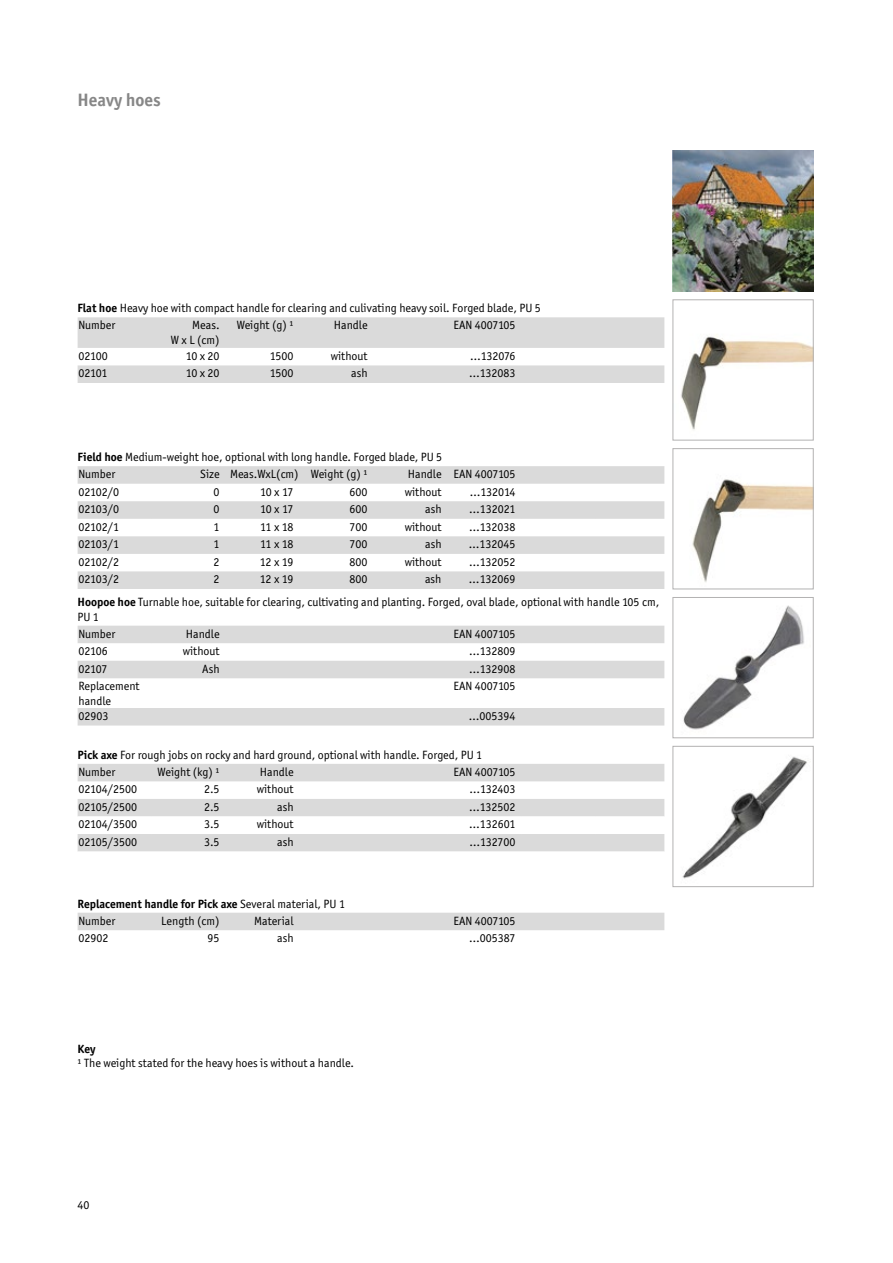
<style>
.page{position:relative;width:893px;height:1263px;background:#fff}
.page>*{position:absolute;margin:0;border:0;box-sizing:border-box;transform-origin:0 0}
.t1{font:700 18px "Officina Sans ITC Std";color:#878787}
.t2{font:12px/17px "Officina Sans ITC Std";color:#000}
.t3{font:700 12px/17px "Officina Sans ITC Std";color:#000}
.s1{font-weight:700}
.s2{font-weight:400}
</style>
<div class="page">
<img style="left:673px;top:151px;width:140px;height:140px">
<svg style="left:78px;top:317px;width:586px;height:66px"></svg>
<img style="left:681px;top:334px;width:130px;height:96px">
<div style="left:673px;top:300px;width:140px;height:140px;border:1px solid #b3b2b2"></div>
<svg style="left:78px;top:466px;width:586px;height:123px;fill:#dadada"></svg>
<img style="left:692px;top:479px;width:119px;height:103px">
<div style="left:673px;top:448px;width:140px;height:141px;border:1px solid #b3b2b2"></div>
<svg style="left:78px;top:626px;width:586px;height:99px;fill:#dadada"></svg>
<img style="left:683px;top:605px;width:121px;height:125px">
<div style="left:673px;top:597px;width:140px;height:141px;border:1px solid #b3b2b2"></div>
<svg style="left:78px;top:764px;width:586px;height:52px;fill:#dadada"></svg>
<div style="left:78px;top:834px;width:586px;height:18px;background:#dadada"></div>
<img style="left:682px;top:756px;width:125px;height:123px">
<div style="left:673px;top:746px;width:140px;height:141px;border:1px solid #b3b2b2"></div>
<div style="left:78px;top:913px;width:586px;height:17px;background:#dadada"></div>
<h1 class="t1" style="left:78px;top:89px;width:85px">Heavy hoes</h1>
<p class="t2" style="left:78px;top:300px;width:465px"><span class="s1">Flat hoe</span> Heavy hoe with compact handle for clearing and culivating heavy soil. Forged blade, PU 5<br>Number</p>
<p class="t2" style="left:171px;top:318px;width:50px;line-height:14.4px;text-align:right">Meas.<br>W x L (cm)</p>
<p class="t2" style="left:237px;top:317px;width:58px">Weight (g) ¹</p>
<p class="t2" style="left:334px;top:317px;width:35px">Handle</p>
<p class="t2" style="left:453px;top:317px;width:64px">EAN 4007105</p>
<p class="t2" style="left:78px;top:347px;width:31px">02100</p>
<p class="t2" style="left:186px;top:347px;width:35px">10 x 20</p>
<p class="t2" style="left:270px;top:347px;width:25px">1500</p>
<p class="t2" style="left:331px;top:347px;width:38px">without</p>
<p class="t2" style="left:470px;top:347px;width:47px">…132076</p>
<p class="t2" style="left:78px;top:365px;width:31px">02101</p>
<p class="t2" style="left:186px;top:365px;width:35px">10 x 20</p>
<p class="t2" style="left:270px;top:365px;width:25px">1500</p>
<p class="t2" style="left:351px;top:365px;width:18px">ash</p>
<p class="t2" style="left:469px;top:365px;width:48px">…132083</p>
<p class="t2" style="left:78px;top:448px;width:366px"><span class="s1">Field hoe</span> Medium-weight hoe, optional with long handle. Forged blade, PU 5<br>Number</p>
<p class="t2" style="left:200px;top:465px;width:169px">Size Meas.WxL(cm) Weight (g) ¹</p>
<p class="t2" style="left:408px;top:465px;width:109px">Handle EAN 4007105</p>
<p class="t2" style="left:78px;top:483px;width:42px">02102/0</p>
<p class="t2" style="left:214px;top:483px;width:7px">0</p>
<p class="t2" style="left:260px;top:483px;width:35px">10 x 17</p>
<p class="t2" style="left:350px;top:483px;width:19px">600</p>
<p class="t2" style="left:405px;top:483px;width:38px">without</p>
<p class="t2" style="left:470px;top:483px;width:47px">…132014</p>
<p class="t2" style="left:78px;top:501px;width:42px">02103/0</p>
<p class="t2" style="left:214px;top:501px;width:7px">0</p>
<p class="t2" style="left:260px;top:501px;width:35px">10 x 17</p>
<p class="t2" style="left:350px;top:501px;width:19px">600</p>
<p class="t2" style="left:425px;top:501px;width:18px">ash</p>
<p class="t2" style="left:469px;top:501px;width:48px">…132021</p>
<p class="t2" style="left:78px;top:518px;width:42px">02102/1</p>
<p class="t2" style="left:214px;top:518px;width:7px">1</p>
<p class="t2" style="left:260px;top:518px;width:35px">11 x 18</p>
<p class="t2" style="left:350px;top:518px;width:19px">700</p>
<p class="t2" style="left:405px;top:518px;width:38px">without</p>
<p class="t2" style="left:469px;top:518px;width:48px">…132038</p>
<p class="t2" style="left:78px;top:536px;width:42px">02103/1</p>
<p class="t2" style="left:214px;top:536px;width:7px">1</p>
<p class="t2" style="left:260px;top:536px;width:35px">11 x 18</p>
<p class="t2" style="left:350px;top:536px;width:19px">700</p>
<p class="t2" style="left:425px;top:536px;width:18px">ash</p>
<p class="t2" style="left:469px;top:536px;width:48px">…132045</p>
<p class="t2" style="left:78px;top:553px;width:42px">02102/2</p>
<p class="t2" style="left:214px;top:553px;width:7px">2</p>
<p class="t2" style="left:260px;top:553px;width:35px">12 x 19</p>
<p class="t2" style="left:350px;top:553px;width:19px">800</p>
<p class="t2" style="left:405px;top:553px;width:38px">without</p>
<p class="t2" style="left:469px;top:553px;width:48px">…132052</p>
<p class="t2" style="left:78px;top:571px;width:42px">02103/2</p>
<p class="t2" style="left:214px;top:571px;width:7px">2</p>
<p class="t2" style="left:260px;top:571px;width:35px">12 x 19</p>
<p class="t2" style="left:350px;top:571px;width:19px">800</p>
<p class="t2" style="left:425px;top:571px;width:18px">ash</p>
<p class="t2" style="left:78px;top:568px;width:583px;line-height:22.8px;text-indent:391px">…132069<br><span class="s1">Hoopoe hoe</span> Turnable hoe, suitable for clearing, cultivating and planting. Forged, oval blade, optional with handle 105 cm,</p>
<p class="t2" style="left:78px;top:608px;width:39px">PU 1<br>Number</p>
<p class="t2" style="left:186px;top:625px;width:35px">Handle</p>
<p class="t2" style="left:453px;top:625px;width:64px">EAN 4007105</p>
<p class="t2" style="left:78px;top:642px;width:31px">02106</p>
<p class="t2" style="left:183px;top:642px;width:38px">without</p>
<p class="t2" style="left:469px;top:642px;width:48px">…132809</p>
<p class="t2" style="left:78px;top:660px;width:31px">02107</p>
<p class="t2" style="left:202px;top:660px;width:19px">Ash</p>
<p class="t2" style="left:469px;top:660px;width:48px">…132908</p>
<p class="t2" style="left:78px;top:679px;width:63px;line-height:14.4px">Replacement handle</p>
<p class="t2" style="left:453px;top:678px;width:64px">EAN 4007105</p>
<p class="t2" style="left:78px;top:707px;width:31px">02903</p>
<p class="t2" style="left:469px;top:707px;width:48px">…005394</p>
<p class="t2" style="left:78px;top:746px;width:406px"><span class="s1">Pick axe</span> For rough jobs on rocky and hard ground, optional with handle. Forged, PU 1<br>Number</p>
<p class="t2" style="left:157px;top:763px;width:64px">Weight (kg) ¹</p>
<p class="t2" style="left:260px;top:763px;width:35px">Handle</p>
<p class="t2" style="left:453px;top:763px;width:64px">EAN 4007105</p>
<p class="t2" style="left:78px;top:781px;width:60px">02104/2500</p>
<p class="t2" style="left:204px;top:781px;width:17px">2.5</p>
<p class="t2" style="left:257px;top:781px;width:38px">without</p>
<p class="t2" style="left:469px;top:781px;width:48px">…132403</p>
<p class="t2" style="left:78px;top:798px;width:60px">02105/2500</p>
<p class="t2" style="left:204px;top:798px;width:17px">2.5</p>
<p class="t2" style="left:277px;top:798px;width:18px">ash</p>
<p class="t2" style="left:469px;top:798px;width:48px">…132502</p>
<p class="t2" style="left:78px;top:816px;width:60px">02104/3500</p>
<p class="t2" style="left:204px;top:816px;width:17px">3.5</p>
<p class="t2" style="left:257px;top:816px;width:38px">without</p>
<p class="t2" style="left:469px;top:816px;width:48px">…132601</p>
<p class="t2" style="left:78px;top:833px;width:60px">02105/3500</p>
<p class="t2" style="left:204px;top:833px;width:17px">3.5</p>
<p class="t2" style="left:277px;top:833px;width:18px">ash</p>
<p class="t2" style="left:469px;top:833px;width:48px">…132700</p>
<p class="t3" style="left:78px;top:895px;width:269px">Replacement handle for Pick axe <span class="s2">Several material, PU 1<br>Number</span></p>
<p class="t2" style="left:161px;top:912px;width:60px">Length (cm)</p>
<p class="t2" style="left:254px;top:912px;width:41px">Material</p>
<p class="t2" style="left:453px;top:912px;width:64px">EAN 4007105</p>
<p class="t2" style="left:78px;top:929px;width:31px">02902</p>
<p class="t2" style="left:208px;top:929px;width:13px">95</p>
<p class="t2" style="left:277px;top:929px;width:18px">ash</p>
<p class="t2" style="left:469px;top:929px;width:48px">…005387</p>
<p class="t3" style="left:78px;top:1040px;width:19px">Key</p>
<p class="t2" style="left:78px;top:1054px;width:278px">¹ The weight stated for the heavy hoes is without a handle.</p>
<p class="t2" style="left:78px;top:1196px;width:13px">40</p>
</div>
